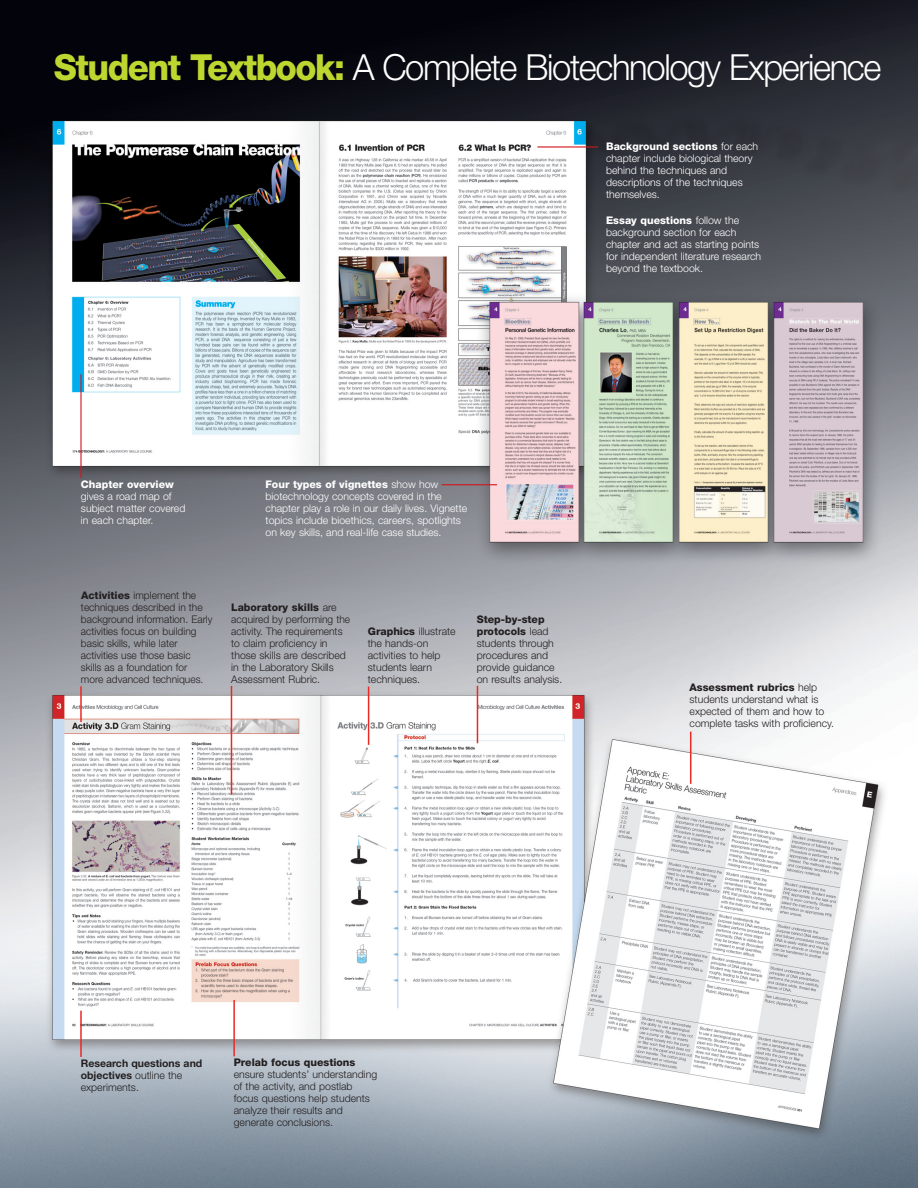
<style>
.page{position:relative;width:918px;height:1188px;background:#fff}
.page>*{position:absolute;margin:0;border:0;box-sizing:border-box;transform-origin:0 0}
.t1{font:300 36px "Helvetica Neue";letter-spacing:-.04em;color:#fff;scale:.96 1}
.t2{font:300 10.5px/12px "Helvetica Neue";color:#231f20}
.t3{font:300 10.5px/12px "Helvetica Neue";color:#fff}
.t4{font:700 10.5px/12px "Helvetica Neue";color:#231f20}
.t5{font:800 10.5px "Helvetica Neue";color:#231f20}
.t6{font:800 10.5px "Helvetica Neue";color:#fff}
.s1{font-weight:800;color:#bed630}
.s2{font-weight:800}
.s3{font-weight:300}
</style>
<div class="page">
<img style="left:0;top:0;width:918px;height:1188px">
<hr style="left:231px;top:686px;width:1px;height:109px;background:#ea2924">
<hr style="left:80px;top:686px;width:2px;height:36px;background:#ea2924">
<hr style="left:477px;top:686px;width:1px;height:57px;background:#ea2924">
<hr style="left:80px;top:1011px;width:2px;height:46px;background:#ea2924">
<hr style="left:233px;top:1000px;width:2px;height:56px;background:#ea2924">
<hr style="left:690px;top:732px;width:1px;height:52px;background:#ea2924">
<hr style="left:368px;top:687px;width:1px;height:58px;background:#ea2924">
<hr style="left:80px;top:374px;width:2px;height:104px;background:#d2161e">
<hr style="left:442px;top:484px;width:55px;height:1px;background:#d2161e">
<hr style="left:537px;top:146px;width:61px;height:2px;background:#d2161e">
<h1 class="t1" style="left:54px;top:54px;width:863px"><span class="s1">Student Textbook:</span> A Complete Biotechnology Experience</h1>
<p class="t3" style="left:606px;top:141px;width:154px"><span class="s2">Background sections</span> for each chapter include biological theory behind the techniques and descriptions of the techniques themselves.</p>
<p class="t3" style="left:606px;top:215px;width:157px"><span class="s2">Essay questions</span> follow the background section for each chapter and act as starting points for independent literature research beyond the textbook.</p>
<p class="t6" style="left:81px;top:480px;width:94px">Chapter overview</p>
<p class="t3" style="left:81px;top:491px;width:106px">gives a road map of subject matter covered in each chapter.</p>
<p class="t3" style="left:266px;top:479px;width:203px"><span class="s2">Four types of vignettes</span> show how biotechnology concepts covered in the chapter play a role in our daily lives. Vignette topics include bioethics, careers, spotlights on key skills, and real-life case studies.</p>
<p class="t2" style="left:81px;top:590px;width:133px"><span class="s2">Activities</span> implement the techniques described in the background information. Early activities focus on building basic skills, while later activities use those basic skills as a foundation for<br>more advanced techniques.</p>
<p class="t2" style="left:231px;top:602px;width:120px"><span class="s2">Laboratory skills</span> are acquired by performing the activity. The requirements to claim proficiency in those skills are described in the Laboratory Skills<br>Assessment Rubric.</p>
<p class="t2" style="left:477px;top:614px;width:87px"><span class="s2">Step-by-step protocols</span> lead students through procedures and provide guidance on results analysis.</p>
<p class="t2" style="left:368px;top:626px;width:89px"><span class="s2">Graphics</span> illustrate the hands-on activities to help students learn techniques.</p>
<p class="t2" style="left:690px;top:682px;width:146px"><span class="s2">Assessment rubrics</span> help students understand what is expected of them and how to complete tasks with proficiency.</p>
<p class="t4" style="left:81px;top:1058px;width:123px">Research questions and objectives <span class="s3">outline the experiments.</span></p>
<p class="t5" style="left:234px;top:1059px;width:123px">Prelab focus questions</p>
<p class="t2" style="left:234px;top:1069px;width:145px">ensure students’ understanding of the activity, and postlab focus questions help students analyze their results and generate conclusions.</p>
</div>
